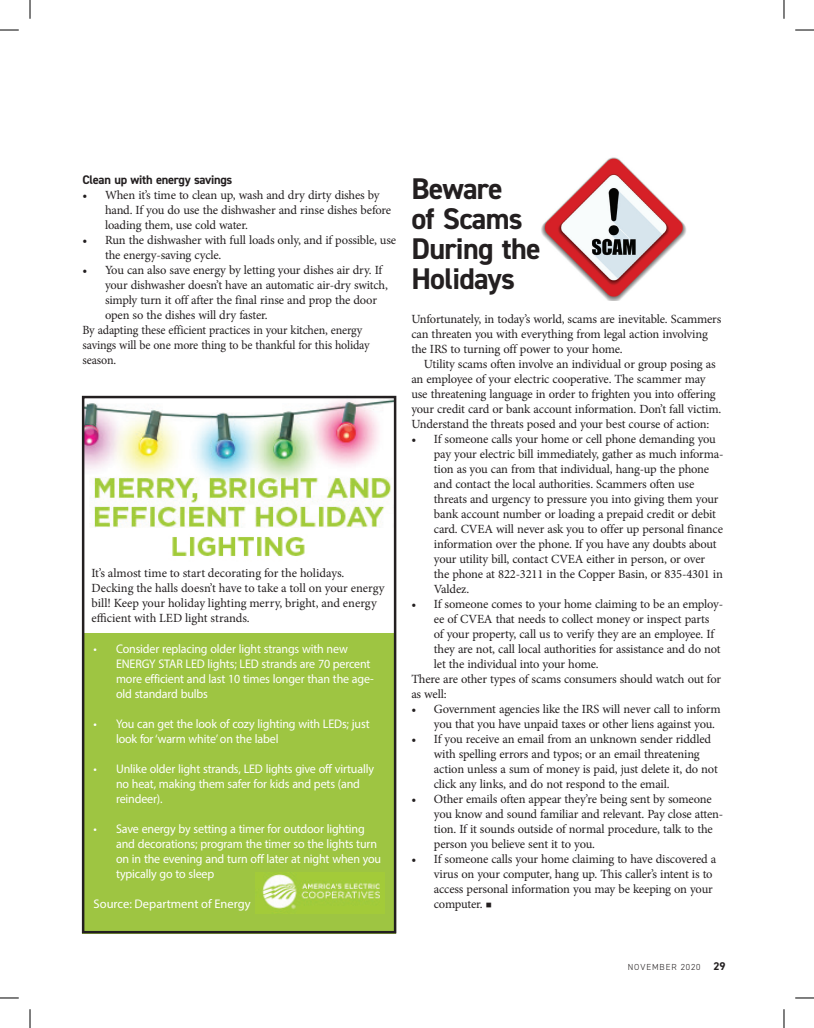
<style>
.page{position:relative;width:814px;height:1028px;background:#fff}
.page>*{position:absolute;margin:0;border:0;box-sizing:border-box;transform-origin:0 0}
.t1{font:700 30px/30px "DIN2014";letter-spacing:-.025em;color:#231f20}
.t2{font:12.5px/15px "Minion Pro";letter-spacing:-.015em;color:#231f20}
.t3{font:12.5px/15px "Myriad Pro";letter-spacing:-.015em;color:#fff;scale:.96 1}
.t4{font:12.5px "Minion Pro";letter-spacing:-.015em;color:#231f20;scale:.96 1}
.t5{font:12.5px "Myriad Pro";letter-spacing:-.015em;color:#fff}
.t6{font:700 12.5px "DIN2014";letter-spacing:-.025em;color:#231f20}
.t7{font:300 8.75px "DIN2014";letter-spacing:.11em;color:#231f20}
.s1{font-weight:700;font-size:11.25px}
</style>
<div class="page">
<img style="left:85px;top:399px;width:308px;height:128px">
<img style="left:172px;top:537px;width:133px;height:19px">
<div style="left:82px;top:632px;width:313px;height:301px;background:#9ec542"></div>
<img style="left:262px;top:874px;width:118px;height:39px">
<div style="left:82px;top:396px;width:314px;height:537px;border:2px solid #231f20"></div>
<img style="left:541px;top:157px;width:145px;height:143px">
<svg style="left:0;top:29px;width:19px;height:2px"></svg>
<svg style="left:795px;top:29px;width:19px;height:2px"></svg>
<svg style="left:0;top:997px;width:19px;height:1px"></svg>
<svg style="left:795px;top:997px;width:19px;height:1px"></svg>
<svg style="left:29px;top:0;width:2px;height:19px"></svg>
<svg style="left:29px;top:1009px;width:2px;height:19px"></svg>
<svg style="left:783px;top:0;width:2px;height:19px"></svg>
<svg style="left:783px;top:1009px;width:2px;height:19px"></svg>
<p class="t6" style="left:82px;top:171px;width:151px">Clean up with energy savings</p>
<p class="t2" style="left:105px;top:187px;width:288px;text-indent:-22px">• When it’s time to clean up, wash and dry dirty dishes by hand. If you do use the dishwasher and rinse dishes before loading them, use cold water.</p>
<p class="t2" style="left:105px;top:232px;width:293px;text-indent:-22px">• Run the dishwasher with full loads only, and if possible, use the energy-saving cycle.</p>
<p class="t2" style="left:82px;top:262px;width:301px">• You can also save energy by letting your dishes air dry. If</p>
<p class="t2" style="left:105px;top:277px;width:284px">your dishwasher doesn’t have an automatic air-dry switch,</p>
<p class="t2" style="left:105px;top:292px;width:273px">simply turn it off after the final rinse and prop the door</p>
<p class="t2" style="left:105px;top:307px;width:164px">open so the dishes will dry faster.</p>
<p class="t4" style="left:82px;top:321px;width:293px">By adapting these efficient practices in your kitchen, energy</p>
<p class="t4" style="left:82px;top:336px;width:301px">savings will be one more thing to be thankful for this holiday</p>
<p class="t4" style="left:82px;top:351px;width:37px">season.</p>
<p class="t2" style="left:91px;top:565px;width:294px">It’s almost time to start decorating for the holidays.<br>Decking the halls doesn’t have to take a toll on your energy bill! Keep your holiday lighting merry, bright, and energy efficient with LED light strands.</p>
<p class="t3" style="left:116px;top:641px;width:270px;text-indent:-22px">• Consider replacing older light strangs with new ENERGY STAR LED lights; LED strands are 70 percent more efficient and last 10 times longer than the age&shy;old standard bulbs</p>
<p class="t3" style="left:116px;top:716px;width:266px;text-indent:-22px">• You can get the look of cozy lighting with LEDs; just look for ‘warm white’ on the label</p>
<p class="t3" style="left:116px;top:761px;width:270px;text-indent:-22px">• Unlike older light strands, LED lights give off virtually no heat, making them safer for kids and pets (and reindeer).</p>
<p class="t3" style="left:116px;top:821px;width:278px;text-indent:-22px">• Save energy by setting a timer for outdoor lighting and decorations; program the timer so the lights turn on in the evening and turn off later at night when you typically go to sleep</p>
<p class="t5" style="left:94px;top:896px;width:159px">Source: Department of Energy</p>
<h1 class="t1" style="left:411px;top:173px;width:131px">Beware<br>of Scams<br>During the<br>Holidays</h1>
<p class="t2" style="left:411px;top:311px;width:311px">Unfortunately, in today’s world, scams are inevitable. Scammers can threaten you with everything from legal action involving the IRS to turning off power to your home.</p>
<p class="t2" style="left:411px;top:356px;width:311px;text-indent:12px">Utility scams often involve an individual or group posing as an employee of your electric cooperative. The scammer may use threatening language in order to frighten you into offering your credit card or bank account information. Don’t fall victim.<br>Understand the threats posed and your best course of action:</p>
<p class="t2" style="left:434px;top:431px;width:291px;text-indent:-22px">• If someone calls your home or cell phone demanding you pay your electric bill immediately, gather as much informa&shy;tion as you can from that individual, hang-up the phone and contact the local authorities. Scammers often use threats and urgency to pressure you into giving them your bank account number or loading a prepaid credit or debit card. CVEA will never ask you to offer up personal finance information over the phone. If you have any doubts about your utility bill, contact CVEA either in person, or over the phone at 822-3211 in the Copper Basin, or 835-4301 in Valdez.</p>
<p class="t2" style="left:411px;top:596px;width:313px">• If someone comes to your home claiming to be an employ-</p>
<p class="t2" style="left:434px;top:611px;width:277px">ee of CVEA that needs to collect money or inspect parts</p>
<p class="t2" style="left:434px;top:626px;width:282px">of your property, call us to verify they are an employee. If</p>
<p class="t2" style="left:434px;top:641px;width:288px">they are not, call local authorities for assistance and do not</p>
<p class="t2" style="left:434px;top:656px;width:166px">let the individual into your home.</p>
<p class="t2" style="left:411px;top:671px;width:311px">There are other types of scams consumers should watch out for</p>
<p class="t2" style="left:411px;top:686px;width:37px">as well:</p>
<p class="t2" style="left:434px;top:701px;width:288px;text-indent:-22px">• Government agencies like the IRS will never call to inform you that you have unpaid taxes or other liens against you.</p>
<p class="t2" style="left:434px;top:731px;width:285px;text-indent:-22px">• If you receive an email from an unknown sender riddled with spelling errors and typos; or an email threatening action unless a sum of money is paid, just delete it, do not click any links, and do not respond to the email.</p>
<p class="t2" style="left:434px;top:791px;width:291px;text-indent:-22px">• Other emails often appear they’re being sent by someone you know and sound familiar and relevant. Pay close atten&shy;tion. If it sounds outside of normal procedure, talk to the person you believe sent it to you.</p>
<p class="t2" style="left:434px;top:851px;width:284px;text-indent:-22px">• If someone calls your home claiming to have discovered a virus on your computer, hang up. This caller’s intent is to access personal information you may be keeping on your computer. ■</p>
<p class="t7" style="left:628px;top:961px;width:99px">NOVEMBER 2020 <span class="s1">29</span></p>
</div>
